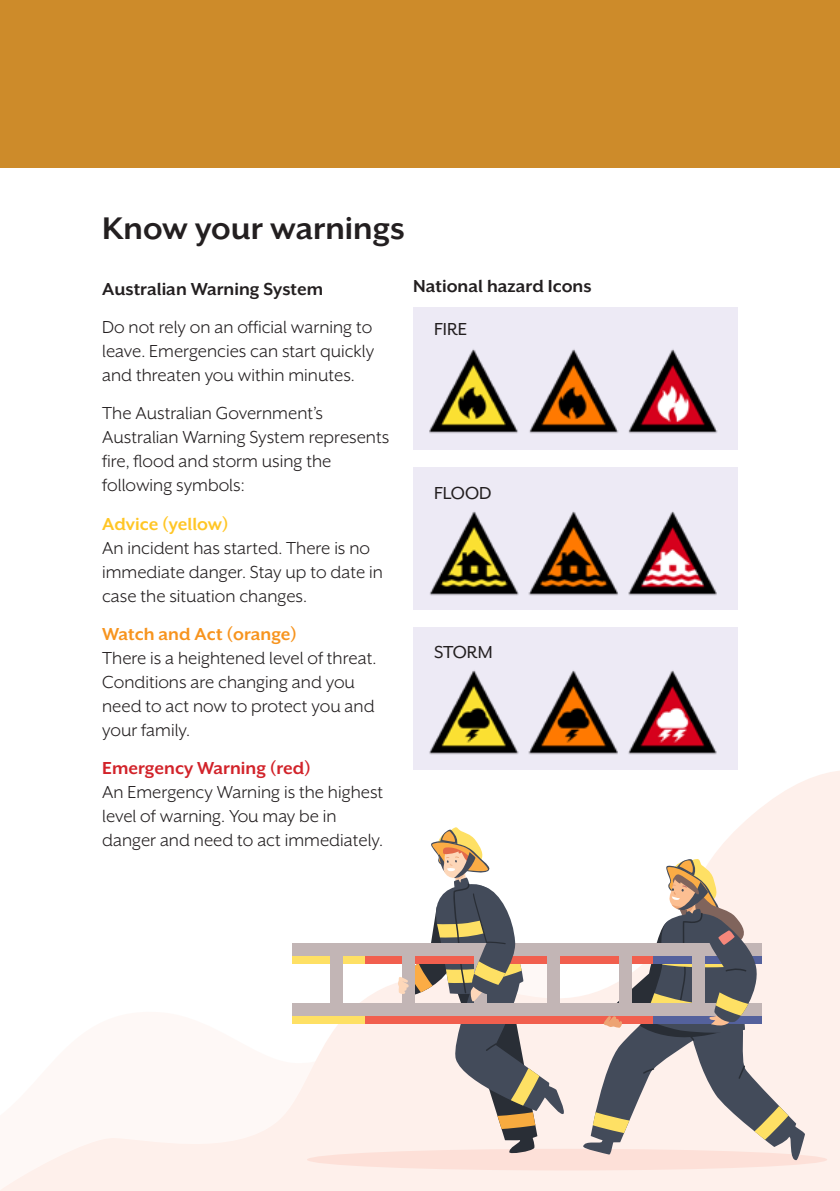
<style>
.page{position:relative;width:840px;height:1191px;background:#fff}
.page>*{position:absolute;margin:0;border:0;box-sizing:border-box;transform-origin:0 0}
.t1{font:700 36px "Mr Eaves XL San OT";color:#231f20}
.t2{font:20px/24px "Mr Eaves XL San OT";color:#231f20}
.t3{font:700 20px "Mr Eaves XL San OT";color:#231f20}
.t4{font:700 20px "Mr Eaves XL San OT";color:#d2232a}
.t5{font:700 20px "Mr Eaves XL San OT";color:#f7941e}
.t6{font:700 20px "Mr Eaves XL San OT";color:#ffc625}
.t7{font:20px "Mr Eaves XL San OT";color:#231f20}
</style>
<div class="page">
<svg style="left:413px;top:750px;width:426px;height:441px"></svg>
<svg style="left:0;top:964px;width:559px;height:227px"></svg>
<div style="left:0;top:0;width:839px;height:167px;background:#cd8b2a"></div>
<div style="left:413px;top:308px;width:324px;height:142px;background:#edeaf5"></div>
<img style="left:529px;top:349px;width:189px;height:85px">
<img style="left:429px;top:349px;width:89px;height:85px">
<div style="left:413px;top:468px;width:324px;height:142px;background:#edeaf5"></div>
<img style="left:430px;top:511px;width:287px;height:85px">
<div style="left:413px;top:627px;width:324px;height:142px;background:#edeaf5"></div>
<img style="left:429px;top:670px;width:189px;height:85px">
<img style="left:628px;top:670px;width:89px;height:85px">
<div style="left:307px;top:1148px;width:519px;height:22px;background:#fde0d8;border-radius:50%"></div>
<div style="left:292px;top:951px;width:469px;height:13px;background:#f15f4e"></div>
<div style="left:292px;top:1011px;width:469px;height:13px;background:#f15f4e"></div>
<div style="left:292px;top:951px;width:73px;height:13px;background:#fee064"></div>
<div style="left:292px;top:1011px;width:73px;height:13px;background:#fee064"></div>
<div style="left:292px;top:942px;width:469px;height:13px;background:#c2b5b5"></div>
<div style="left:292px;top:1003px;width:469px;height:13px;background:#c2b5b5"></div>
<div style="left:329px;top:944px;width:13px;height:70px;background:#c2b5b5"></div>
<svg style="left:582px;top:858px;width:223px;height:302px"></svg>
<svg style="left:397px;top:826px;width:168px;height:328px"></svg>
<h1 class="t1" style="left:102px;top:208px;width:304px">Know your warnings</h1>
<p class="t3" style="left:102px;top:278px;width:222px">Australian Warning System</p>
<p class="t2" style="left:102px;top:315px;width:273px;text-align:justify">Do not rely on an official warning to leave. Emergencies can start quickly and threaten you within minutes.</p>
<p class="t2" style="left:102px;top:401px;width:288px">The Australian Government’s<br>Australian Warning System represents fire, flood and storm using the following symbols:</p>
<p class="t6" style="left:102px;top:512px;width:128px">Advice (yellow)</p>
<p class="t2" style="left:102px;top:535px;width:282px">An incident has started. There is no immediate danger. Stay up to date in case the situation changes.</p>
<p class="t5" style="left:102px;top:622px;width:196px">Watch and Act (orange)</p>
<p class="t2" style="left:102px;top:646px;width:275px">There is a heightened level of threat.<br>Conditions are changing and you need to act now to protect you and your family.</p>
<p class="t4" style="left:102px;top:757px;width:210px">Emergency Warning (red)</p>
<p class="t2" style="left:102px;top:780px;width:282px">An Emergency Warning is the highest level of warning. You may be in danger and need to act immediately.</p>
<p class="t3" style="left:413px;top:275px;width:180px">National hazard Icons</p>
<p class="t7" style="left:434px;top:318px;width:35px">FIRE</p>
<p class="t7" style="left:434px;top:482px;width:59px">FLOOD</p>
<p class="t7" style="left:434px;top:641px;width:60px">STORM</p>
</div>
